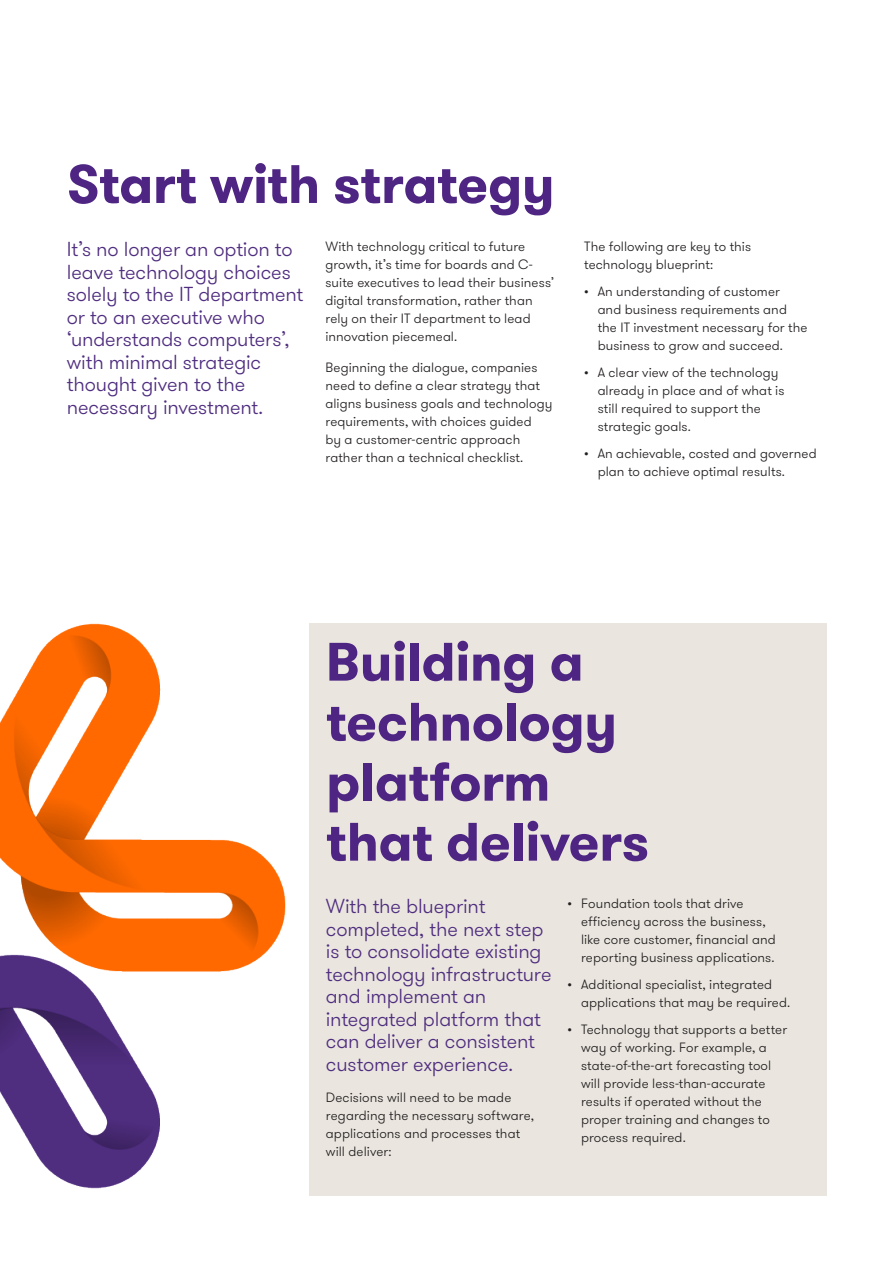
<style>
.page{position:relative;width:893px;height:1263px;background:#fff}
.page>*{position:absolute;margin:0;border:0;box-sizing:border-box;transform-origin:0 0}
._01_Headline_one_36p{font:700 54px/60px "GT Walsheim Pro";letter-spacing:-.01em;color:#4e2582}
._21_Body_text{font:300 20.25px/22.5px "GT Walsheim Pro";letter-spacing:-.005em;color:#4f2d7f}
.GT_Bullets_9_12pt{font:300 13.5px/18px "GT Walsheim Pro";letter-spacing:.005em;color:#231f20}
.GT_Body_Copy_Light{font:300 13.5px/18px "GT Walsheim Pro";letter-spacing:.005em;color:#231f20}
</style>
<div class="page">
<div style="left:309px;top:623px;width:517px;height:573px;background:#eae6df"></div>
<img style="left:0;top:623px;width:286px;height:566px">
<p class="_01_Headline_one_36p" style="left:67px;top:155px;width:489px">Start with strategy</p>
<p class="_21_Body_text" style="left:67px;top:239px;width:238px">It’s no longer an option to leave technology choices solely to the IT department or to an executive who ‘understands computers’, with minimal strategic thought given to the necessary investment.</p>
<p class="GT_Body_Copy_Light" style="left:325px;top:238px;width:230px">With technology critical to future growth, it’s time for boards and C&shy;suite executives to lead their business’ digital transformation, rather than rely on their IT department to lead innovation piecemeal.</p>
<p class="GT_Body_Copy_Light" style="left:325px;top:359px;width:228px">Beginning the dialogue, companies need to define a clear strategy that aligns business goals and technology requirements, with choices guided<br>by a customer-centric approach rather than a technical checklist.</p>
<p class="GT_Body_Copy_Light" style="left:584px;top:238px;width:168px">The following are key to this technology blueprint:</p>
<p class="GT_Bullets_9_12pt" style="left:598px;top:283px;width:211px;text-indent:-14px">• An understanding of customer<br>and business requirements and the IT investment necessary for the business to grow and succeed.</p>
<p class="GT_Bullets_9_12pt" style="left:598px;top:364px;width:188px;text-indent:-14px">• A clear view of the technology already in place and of what is still required to support the strategic goals.</p>
<p class="GT_Bullets_9_12pt" style="left:598px;top:445px;width:221px;text-indent:-14px">• An achievable, costed and governed plan to achieve optimal results.</p>
<p class="_01_Headline_one_36p" style="left:326px;top:632px;width:325px">Building a technology platform that delivers</p>
<p class="_21_Body_text" style="left:326px;top:896px;width:227px">With the blueprint completed, the next step is to consolidate existing technology infrastructure and implement an integrated platform that can deliver a consistent customer experience.</p>
<p class="GT_Body_Copy_Light" style="left:326px;top:1088px;width:210px">Decisions will need to be made regarding the necessary software, applications and processes that will deliver:</p>
<p class="GT_Bullets_9_12pt" style="left:581px;top:895px;width:196px;text-indent:-14px">• Foundation tools that drive efficiency across the business, like core customer, financial and reporting business applications.</p>
<p class="GT_Bullets_9_12pt" style="left:581px;top:976px;width:211px;text-indent:-14px">• Additional specialist, integrated applications that may be required.</p>
<p class="GT_Bullets_9_12pt" style="left:581px;top:1021px;width:208px;text-indent:-14px">• Technology that supports a better way of working. For example, a state-of-the-art forecasting tool will provide less-than-accurate results if operated without the proper training and changes to process required.</p>
</div>
